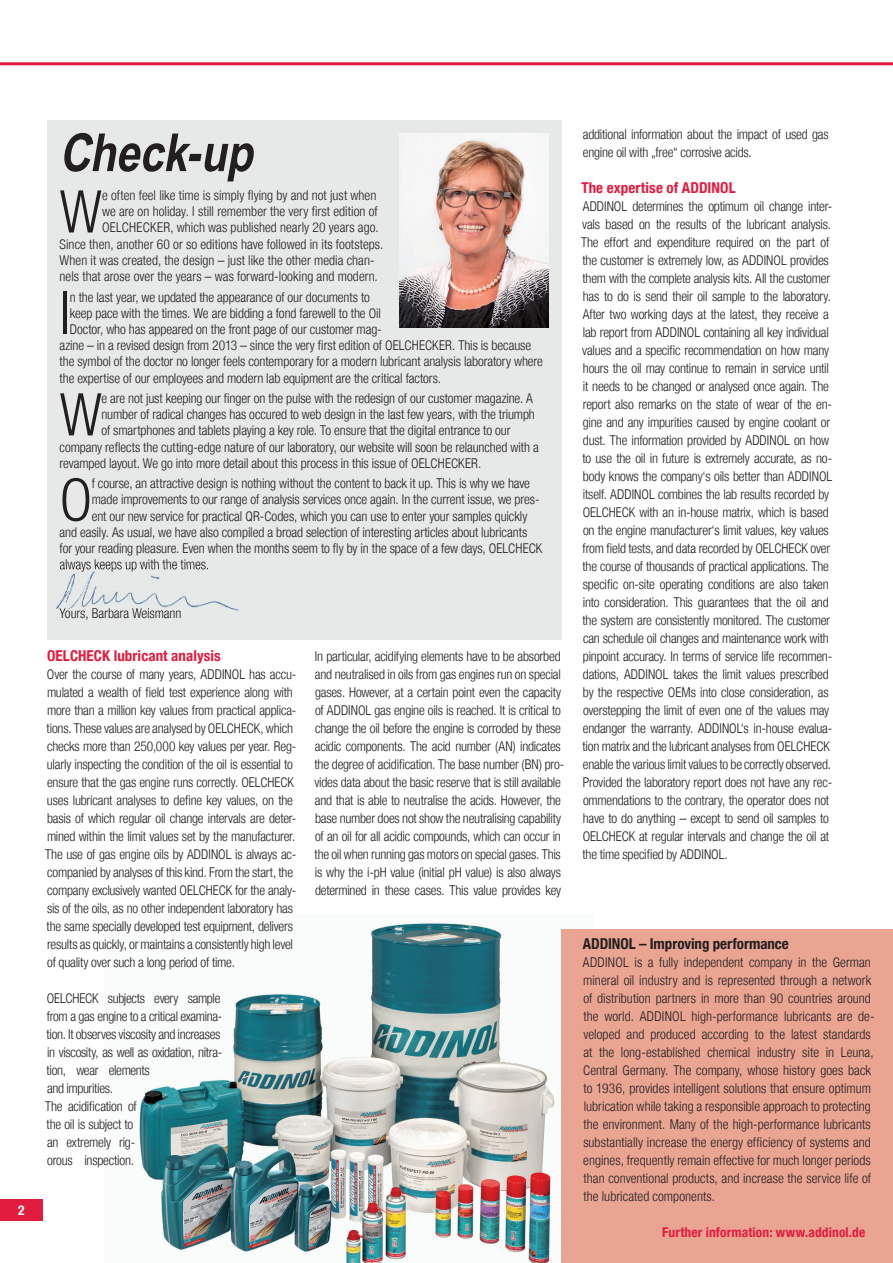
<style>
.page{position:relative;width:893px;height:1263px;background:#fff}
.page>*{position:absolute;margin:0;border:0;box-sizing:border-box;transform-origin:0 0}
.t1{font:300 condensed 58.95px "Helvetica Neue LT";color:#231f20}
.t2{font:italic 700 52.5px "Arial Narrow";color:#231f20}
.t3{font:700 condensed 15px "Helvetica Neue LT";letter-spacing:.01em;color:#e21c3f}
.t4{font:700 condensed 15px "Helvetica Neue LT";letter-spacing:-.005em;color:#231f20}
.t5{font:300 condensed 13.5px/18px "Helvetica Neue LT";letter-spacing:-.01em;color:#231f20}
.t6{font:700 condensed 13.5px "Helvetica Neue LT";letter-spacing:.01em;color:#e21c3f}
.t7{font:700 condensed 13.5px "Helvetica Neue LT";color:#fff}
</style>
<div class="page">
<div style="left:0;top:1199px;width:43px;height:21px;background:#e21c3f"></div>
<img style="left:139px;top:922px;width:416px;height:341px">
<hr style="left:0;top:62px;width:893px;height:3px;background:#e21c3f">
<div style="left:47px;top:120px;width:514px;height:519px;background:#e6e9e8"></div>
<img style="left:400px;top:133px;width:149px;height:194px">
<img style="left:56px;top:568px;width:184px;height:43px">
<img style="left:60px;top:565px;width:148px;height:7px">
<img style="left:59px;top:608px;width:122px;height:3px">
<div style="left:561px;top:929px;width:332px;height:334px;background:#eaa592"></div>
<p class="t7" style="left:18px;top:1202px;width:8px">2</p>
<h2 class="t2" style="left:60px;top:113px;width:208px">Check-up</h2>
<h1 class="t1" style="left:60px;top:178px;width:44px">W</h1>
<p class="t5" style="left:102px;top:186px;width:276px">e often feel like time is simply flying by and not just when</p>
<p class="t5" style="left:102px;top:202px;width:277px">we are on holiday. I still remember the very first edition of</p>
<p class="t5" style="left:102px;top:219px;width:278px">OELCHECKER, which was published nearly 20 years ago.</p>
<p class="t5" style="left:60px;top:235px;width:325px">Since then, another 60 or so editions have followed in its footsteps.</p>
<p class="t5" style="left:60px;top:251px;width:317px">When it was created, the design – just like the other media chan-</p>
<p class="t5" style="left:60px;top:267px;width:320px">nels that arose over the years – was forward-looking and modern.</p>
<h1 class="t1" style="left:60px;top:279px;width:12px">I</h1>
<p class="t5" style="left:70px;top:288px;width:302px">n the last year, we updated the appearance of our documents to</p>
<p class="t5" style="left:70px;top:304px;width:313px">keep pace with the times. We are bidding a fond farewell to the Oil</p>
<p class="t5" style="left:70px;top:320px;width:313px">Doctor, who has appeared on the front page of our customer mag-</p>
<p class="t5" style="left:60px;top:336px;width:473px">azine – in a revised design from 2013 – since the very first edition of OELCHECKER. This is because</p>
<p class="t5" style="left:60px;top:352px;width:485px">the symbol of the doctor no longer feels contemporary for a modern lubricant analysis laboratory where</p>
<p class="t5" style="left:60px;top:369px;width:383px">the expertise of our employees and modern lab equipment are the critical factors.</p>
<h1 class="t1" style="left:60px;top:381px;width:44px">W</h1>
<p class="t5" style="left:101px;top:389px;width:433px">e are not just keeping our finger on the pulse with the redesign of our customer magazine. A</p>
<p class="t5" style="left:101px;top:405px;width:435px">number of radical changes has occured to web design in the last few years, with the triumph</p>
<p class="t5" style="left:101px;top:421px;width:410px">of smartphones and tablets playing a key role. To ensure that the digital entrance to our</p>
<p class="t5" style="left:60px;top:438px;width:481px">company reflects the cutting-edge nature of our laboratory, our website will soon be relaunched with a</p>
<p class="t5" style="left:60px;top:454px;width:423px">revamped layout. We go into more detail about this process in this issue of OELCHECKER.</p>
<h1 class="t1" style="left:60px;top:466px;width:34px">O</h1>
<p class="t5" style="left:92px;top:474px;width:440px">f course, an attractive design is nothing without the content to back it up. This is why we have</p>
<p class="t5" style="left:92px;top:491px;width:449px">made improvements to our range of analysis services once again. In the current issue, we pres-</p>
<p class="t5" style="left:92px;top:507px;width:437px">ent our new service for practical QR-Codes, which you can use to enter your samples quickly</p>
<p class="t5" style="left:60px;top:523px;width:469px">and easily. As usual, we have also compiled a broad selection of interesting articles about lubricants</p>
<p class="t5" style="left:60px;top:539px;width:484px">for your reading pleasure. Even when the months seem to fly by in the space of a few days, OELCHECK</p>
<p class="t5" style="left:60px;top:555px;width:151px">always keeps up with the times.</p>
<p class="t5" style="left:60px;top:604px;width:123px">Yours, Barbara Weismann</p>
<p class="t3" style="left:47px;top:647px;width:175px">OELCHECK lubricant analysis</p>
<p class="t5" style="left:45px;top:665px;width:253px">Over the course of many years, ADDINOL has accu&shy;mulated a wealth of field test experience along with more than a million key values from practical applica&shy;tions. These values are analysed by OELCHECK, which checks more than 250,000 key values per year. Reg&shy;ularly inspecting the condition of the oil is essential to ensure that the gas engine runs correctly. OELCHECK uses lubricant analyses to define key values, on the basis of which regular oil change intervals are deter&shy;mined within the limit values set by the manufacturer.<br>The use of gas engine oils by ADDINOL is always ac&shy;companied by analyses of this kind. From the start, the company exclusively wanted OELCHECK for the analy&shy;sis of the oils, as no other independent laboratory has the same specially developed test equipment, delivers results as quickly, or maintains a consistently high level of quality over such a long period of time.</p>
<p class="t5" style="left:45px;top:989px;width:179px">OELCHECK subjects every sample from a gas engine to a critical examina&shy;tion. It observes viscosity and increases in viscosity, as well as oxidation, nitra&shy;tion, wear elements<br>and impurities.<br>The acidification of<br>the oil is subject to<br>an extremely rig-<br>orous inspection.</p>
<p class="t5" style="left:314px;top:647px;width:251px">In particular, acidifying elements have to be absorbed and neutralised in oils from gas engines run on special gases. However, at a certain point even the capacity of ADDINOL gas engine oils is reached. It is critical to change the oil before the engine is corroded by these acidic components. The acid number (AN) indicates the degree of acidification. The base number (BN) pro&shy;vides data about the basic reserve that is still available and that is able to neutralise the acids. However, the base number does not show the neutralising capability of an oil for all acidic compounds, which can occur in the oil when running gas motors on special gases. This is why the i-pH value (initial pH value) is also always determined in these cases. This value provides key</p>
<p class="t5" style="left:583px;top:125px;width:247px">additional information about the impact of used gas engine oil with „free“ corrosive acids.</p>
<p class="t3" style="left:581px;top:179px;width:156px">The expertise of ADDINOL</p>
<p class="t5" style="left:581px;top:197px;width:253px">ADDINOL determines the optimum oil change inter&shy;vals based on the results of the lubricant analysis.<br>The effort and expenditure required on the part of the customer is extremely low, as ADDINOL provides them with the complete analysis kits. All the customer has to do is send their oil sample to the laboratory.<br>After two working days at the latest, they receive a lab report from ADDINOL containing all key individual values and a specific recommendation on how many hours the oil may continue to remain in service until it needs to be changed or analysed once again. The report also remarks on the state of wear of the en&shy;gine and any impurities caused by engine coolant or dust. The information provided by ADDINOL on how to use the oil in future is extremely accurate, as no&shy;body knows the company‘s oils better than ADDINOL itself. ADDINOL combines the lab results recorded by OELCHECK with an in-house matrix, which is based on the engine manufacturer‘s limit values, key values from field tests, and data recorded by OELCHECK over the course of thousands of practical applications. The specific on-site operating conditions are also taken into consideration. This guarantees that the oil and the system are consistently monitored. The customer can schedule oil changes and maintenance work with pinpoint accuracy. In terms of service life recommen&shy;dations, ADDINOL takes the limit values prescribed by the respective OEMs into close consideration, as overstepping the limit of even one of the values may endanger the warranty. ADDINOL‘s in-house evalua&shy;tion matrix and the lubricant analyses from OELCHECK enable the various limit values to be correctly observed.<br>Provided the laboratory report does not have any rec&shy;ommendations to the contrary, the operator does not have to do anything – except to send oil samples to OELCHECK at regular intervals and change the oil at the time specified by ADDINOL.</p>
<p class="t4" style="left:583px;top:935px;width:207px">ADDINOL – Improving performance</p>
<p class="t5" style="left:583px;top:953px;width:293px">ADDINOL is a fully independent company in the German mineral oil industry and is represented through a network of distribution partners in more than 90 countries around the world. ADDINOL high-performance lubricants are de&shy;veloped and produced according to the latest standards at the long-established chemical industry site in Leuna, Central Germany. The company, whose history goes back to 1936, provides intelligent solutions that ensure optimum lubrication while taking a responsible approach to protecting the environment. Many of the high-performance lubricants substantially increase the energy efficiency of systems and engines, frequently remain effective for much longer periods than conventional products, and increase the service life of the lubricated components.</p>
<p class="t6" style="left:662px;top:1223px;width:205px">Further information: www.addinol.de</p>
</div>
